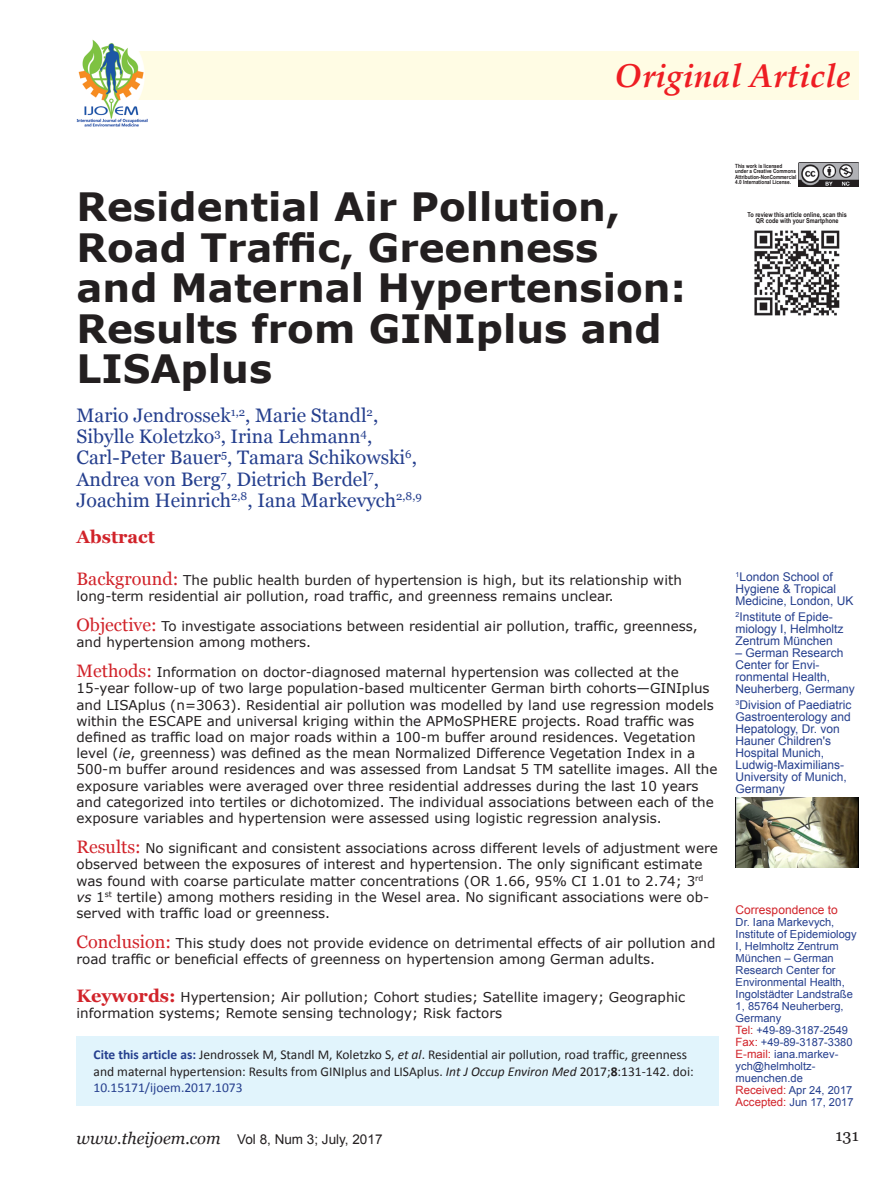
<style>
.page{position:relative;width:893px;height:1191px;background:#fff}
.page>*{position:absolute;margin:0;border:0;box-sizing:border-box;transform-origin:0 0}
.t1{font:700 39px/40.5px "Verdana";color:#231f20}
.t2{font:italic 700 33px "Book Antiqua";color:#ee1d23}
.Authors{font:19.5px/21px "Georgia";color:#253f8e}
.heading{font:700 18px "Georgia";color:#d1232a}
.Editorial{font:16.5px "Georgia";color:#231f20}
.Structured_Abstract{font:13.5px/16.2px "Verdana";color:#231f20}
.Citation{font:13.5px/16.2px "Calibri";color:#231f20}
.Key_Word{font:13.5px/16.2px "Verdana";color:#231f20}
.Editorial-2{font:13.5px "Arial";color:#231f20}
.Affiliation{font:12px/12px "Arial";color:#253f8e}
.Correspondence_red{font:12px "Arial";color:#d1232a}
.Adress{font:11.1px/12px "Arial";color:#253f8e}
.t3{font:700 6.75px/6px "Arial Narrow";color:#231f20;text-align:center}
.t4{font:700 5.7px/5.6px "Arial Narrow";color:#231f20}
.s1{font-family:"Georgia";font-size:18px;color:#d1232a}
.s2{font-style:italic}
.s3{font-family:"Georgia";font-weight:700;font-size:18px;color:#d1232a}
.s4{font-weight:700;color:#253f8e}
.s5{font-weight:700}
.s6{color:#253f8e}
.s7{font-size:11.4px;color:#d1232a}
.s8{font-family:"Georgia";font-style:italic;font-size:16.5px}
</style>
<div class="page">
<div style="left:98px;top:51px;width:760px;height:48px;background:#fffce4"></div>
<img style="left:77px;top:39px;width:71px;height:88px">
<img style="left:799px;top:162px;width:59px;height:24px">
<div style="left:77px;top:1036px;width:642px;height:69px;background:#e1f4fc"></div>
<img style="left:735px;top:798px;width:124px;height:69px">
<img style="left:754px;top:230px;width:86px;height:86px">
<h2 class="t2" style="left:615px;top:53px;width:237px">Original Article</h2>
<p class="t1" style="left:77px;top:185px;width:611px">Residential Air Pollution,<br>Road Traffic, Greenness and Maternal Hypertension:<br>Results from GINIplus and<br>LISAplus</p>
<p class="Authors" style="left:77px;top:405px;width:347px">Mario Jendrossek<sup>1,2</sup>, Marie Standl<sup>2</sup>, Sibylle Koletzko<sup>3</sup>, Irina Lehmann<sup>4</sup>, Carl-Peter Bauer<sup>5</sup>, Tamara Schikowski<sup>6</sup>, Andrea von Berg<sup>7</sup>, Dietrich Berdel<sup>7</sup>, Joachim Heinrich<sup>2,8</sup>, Iana Markevych<sup>2,8,9</sup></p>
<p class="heading" style="left:77px;top:527px;width:80px">Abstract</p>
<p class="Structured_Abstract" style="left:77px;top:571px;width:607px"><span class="s1">Background:</span> The public health burden of hypertension is high, but its relationship with long-term residential air pollution, road traffic, and greenness remains unclear.</p>
<p class="Structured_Abstract" style="left:77px;top:617px;width:623px"><span class="s1">Objective:</span> To investigate associations between residential air pollution, traffic, greenness, and hypertension among mothers.</p>
<p class="Structured_Abstract" style="left:77px;top:664px;width:642px"><span class="s1">Methods:</span> Information on doctor-diagnosed maternal hypertension was collected at the 15-year follow-up of two large population-based multicenter German birth cohorts—GINIplus and LISAplus (n=3063). Residential air pollution was modelled by land use regression models within the ESCAPE and universal kriging within the APMoSPHERE projects. Road traffic was defined as traffic load on major roads within a 100-m buffer around residences. Vegetation level (<span class="s2">ie</span>, greenness) was defined as the mean Normalized Difference Vegetation Index in a 500-m buffer around residences and was assessed from Landsat 5 TM satellite images. All the exposure variables were averaged over three residential addresses during the last 10 years and categorized into tertiles or dichotomized. The individual associations between each of the exposure variables and hypertension were assessed using logistic regression analysis.</p>
<p class="Structured_Abstract" style="left:77px;top:839px;width:643px"><span class="s1">Results:</span> No significant and consistent associations across different levels of adjustment were observed between the exposures of interest and hypertension. The only significant estimate was found with coarse particulate matter concentrations (OR 1.66, 95% CI 1.01 to 2.74; 3<sup>rd </sup><span class="s2">vs</span> 1<sup>st</sup> tertile) among mothers residing in the Wesel area. No significant associations were ob&shy;served with traffic load or greenness.</p>
<p class="Structured_Abstract" style="left:77px;top:934px;width:640px"><span class="s1">Conclusion:</span> This study does not provide evidence on detrimental effects of air pollution and road traffic or beneficial effects of greenness on hypertension among German adults.</p>
<p class="Key_Word" style="left:77px;top:988px;width:610px"><span class="s3">Keywords:</span> Hypertension; Air pollution; Cohort studies; Satellite imagery; Geographic information systems; Remote sensing technology; Risk factors</p>
<p class="Citation" style="left:94px;top:1046px;width:602px"><span class="s4">Cite this article as:</span> Jendrossek M, Standl M, Koletzko S, <span class="s2">et al</span>. Residential air pollution, road traffic, greenness and maternal hypertension: Results from GINIplus and LISAplus. <span class="s2">Int J Occup Environ Med</span> 2017;<span class="s5">8</span>:131-142. doi:<br><span class="s6">10.15171/ijoem.2017.1073</span></p>
<p class="t4" style="left:735px;top:162px;width:63px">This work is licensed under a Creative Commons<br>Attribution-NonCommercial<br>4.0 International License.</p>
<p class="t3" style="left:748px;top:211px;width:101px">To review this article online, scan this<br>QR code with your Smartphone</p>
<p class="Affiliation" style="left:735px;top:571px;width:120px"><sup>1</sup>London School of<br>Hygiene &amp; Tropical<br>Medicine, London, UK</p>
<p class="Affiliation" style="left:735px;top:611px;width:110px"><sup>2</sup>Institute of Epide&shy;miology I, Helmholtz<br>Zentrum München</p>
<p class="Affiliation" style="left:735px;top:647px;width:121px">– German Research<br>Center for Envi&shy;ronmental Health,<br>Neuherberg, Germany</p>
<p class="Affiliation" style="left:735px;top:699px;width:117px"><sup>3</sup>Division of Paediatric<br>Gastroenterology and<br>Hepatology, Dr. von<br>Hauner Children's<br>Hospital Munich,<br>Ludwig-Maximilians-<br>University of Munich,<br>Germany</p>
<p class="Correspondence_red" style="left:736px;top:901px;width:104px">Correspondence to</p>
<p class="Adress" style="left:736px;top:916px;width:122px">Dr. Iana Markevych,<br>Institute of Epidemiology<br>I, Helmholtz Zentrum<br>München – German<br>Research Center for<br>Environmental Health,<br>Ingolstädter Landstraße<br>1, 85764 Neuherberg,<br>Germany</p>
<p class="Adress" style="left:736px;top:1024px;width:114px"><span class="s7">Tel:</span> +49-89-3187-2549</p>
<p class="Adress" style="left:736px;top:1036px;width:118px"><span class="s7">Fax:</span> +49-89-3187-3380</p>
<p class="Adress" style="left:736px;top:1048px;width:104px"><span class="s7">E-mail:</span> iana.markev&shy;ych@helmholtz&shy;muenchen.de</p>
<p class="Adress" style="left:736px;top:1084px;width:118px"><span class="s7">Received:</span> Apr 24, 2017</p>
<p class="Adress" style="left:736px;top:1096px;width:119px"><span class="s7">Accepted:</span> Jun 17, 2017</p>
<p class="Editorial-2" style="left:77px;top:1130px;width:307px"><span class="s8">www.theijoem.com</span> Vol 8, Num 3; July, 2017</p>
<p class="Editorial" style="left:835px;top:1125px;width:25px">131</p>
</div>
